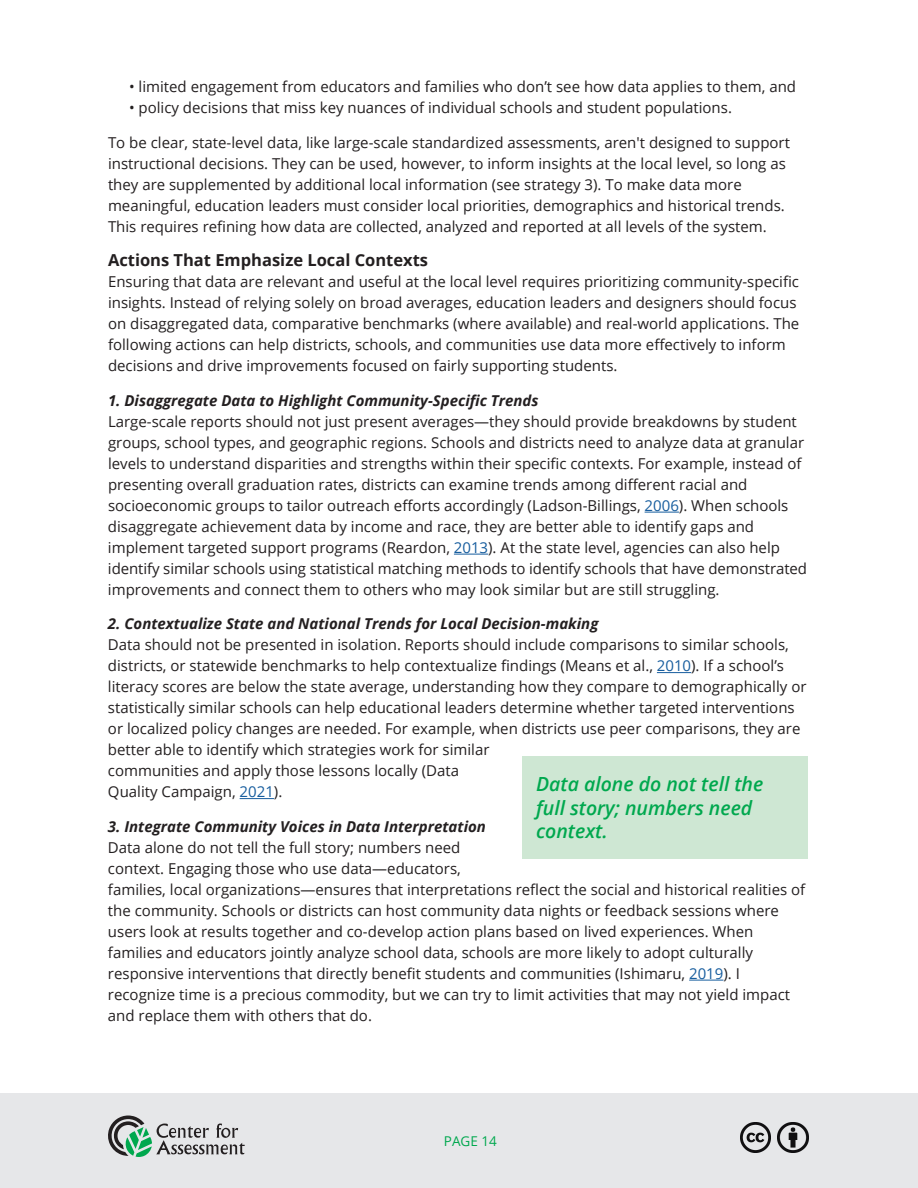
<style>
.page{position:relative;width:918px;height:1188px;background:#fff}
.page>*{position:absolute;margin:0;border:0;box-sizing:border-box;transform-origin:0 0}
.t1{font:italic 600 19.5px/23.4px "Open Sans";color:#00a84e}
.t2{font:700 16.5px "Open Sans";color:#231f20}
.t3{font:15px/21px "Open Sans";color:#231f20}
.t4{font:italic 700 15px "Open Sans";color:#231f20}
.t5{font:13.5px "Open Sans";color:#00a84e}
.s1{color:#175d9e}
</style>
<div class="page">
<div style="left:0;top:1094px;width:918px;height:94px;background:#e6e7e9"></div>
<svg style="left:108px;top:1116px;width:137px;height:41px"></svg>
<img style="left:778px;top:1122px;width:30px;height:31px">
<img style="left:740px;top:1122px;width:31px;height:30px">
<hr style="left:645px;top:512px;width:34px;height:1px;background:#175d9e">
<hr style="left:454px;top:554px;width:34px;height:1px;background:#175d9e">
<hr style="left:657px;top:672px;width:34px;height:1px;background:#175d9e">
<hr style="left:240px;top:798px;width:34px;height:1px;background:#175d9e">
<hr style="left:689px;top:980px;width:34px;height:1px;background:#175d9e">
<div style="left:523px;top:756px;width:285px;height:102px;background:#cee7d3"></div>
<p class="t3" style="left:129px;top:76px;width:669px">• limited engagement from educators and families who don’t see how data applies to them, and</p>
<p class="t3" style="left:129px;top:97px;width:605px">• policy decisions that miss key nuances of individual schools and student populations.</p>
<p class="t3" style="left:108px;top:132px;width:684px">To be clear, state-level data, like large-scale standardized assessments, aren't designed to support instructional decisions. They can be used, however, to inform insights at the local level, so long as they are supplemented by additional local information (see strategy 3). To make data more meaningful, education leaders must consider local priorities, demographics and historical trends.<br>This requires refining how data are collected, analyzed and reported at all levels of the system.</p>
<p class="t2" style="left:108px;top:249px;width:322px">Actions That Emphasize Local Contexts</p>
<p class="t3" style="left:108px;top:271px;width:693px">Ensuring that data are relevant and useful at the local level requires prioritizing community-specific insights. Instead of relying solely on broad averages, education leaders and designers should focus on disaggregated data, comparative benchmarks (where available) and real-world applications. The following actions can help districts, schools, and communities use data more effectively to inform decisions and drive improvements focused on fairly supporting students.</p>
<p class="t4" style="left:108px;top:390px;width:432px">1. Disaggregate Data to Highlight Community-Specific Trends</p>
<p class="t3" style="left:108px;top:411px;width:701px">Large-scale reports should not just present averages—they should provide breakdowns by student groups, school types, and geographic regions. Schools and districts need to analyze data at granular levels to understand disparities and strengths within their specific contexts. For example, instead of presenting overall graduation rates, districts can examine trends among different racial and socioeconomic groups to tailor outreach efforts accordingly (Ladson-Billings, <span class="s1">2006</span>). When schools disaggregate achievement data by income and race, they are better able to identify gaps and implement targeted support programs (Reardon, <span class="s1">2013</span>). At the state level, agencies can also help identify similar schools using statistical matching methods to identify schools that have demonstrated improvements and connect them to others who may look similar but are still struggling.</p>
<p class="t4" style="left:108px;top:613px;width:492px">2. Contextualize State and National Trends for Local Decision-making</p>
<p class="t3" style="left:108px;top:634px;width:700px">Data should not be presented in isolation. Reports should include comparisons to similar schools, districts, or statewide benchmarks to help contextualize findings (Means et al., <span class="s1">2010</span>). If a school’s literacy scores are below the state average, understanding how they compare to demographically or statistically similar schools can help educational leaders determine whether targeted interventions or localized policy changes are needed. For example, when districts use peer comparisons, they are better able to identify which strategies work for similar<br>communities and apply those lessons locally (Data<br>Quality Campaign, <span class="s1">2021</span>).</p>
<p class="t4" style="left:108px;top:816px;width:380px">3. Integrate Community Voices in Data Interpretation</p>
<p class="t3" style="left:108px;top:837px;width:699px">Data alone do not tell the full story; numbers need<br>context. Engaging those who use data—educators,<br>families, local organizations—ensures that interpretations reflect the social and historical realities of the community. Schools or districts can host community data nights or feedback sessions where users look at results together and co-develop action plans based on lived experiences. When families and educators jointly analyze school data, schools are more likely to adopt culturally responsive interventions that directly benefit students and communities (Ishimaru, <span class="s1">2019</span>). I recognize time is a precious commodity, but we can try to limit activities that may not yield impact and replace them with others that do.</p>
<h1 class="t1" style="left:536px;top:772px;width:229px">Data alone do not tell the full story; numbers need context.</h1>
<p class="t5" style="left:444px;top:1132px;width:54px">PAGE 14</p>
</div>
